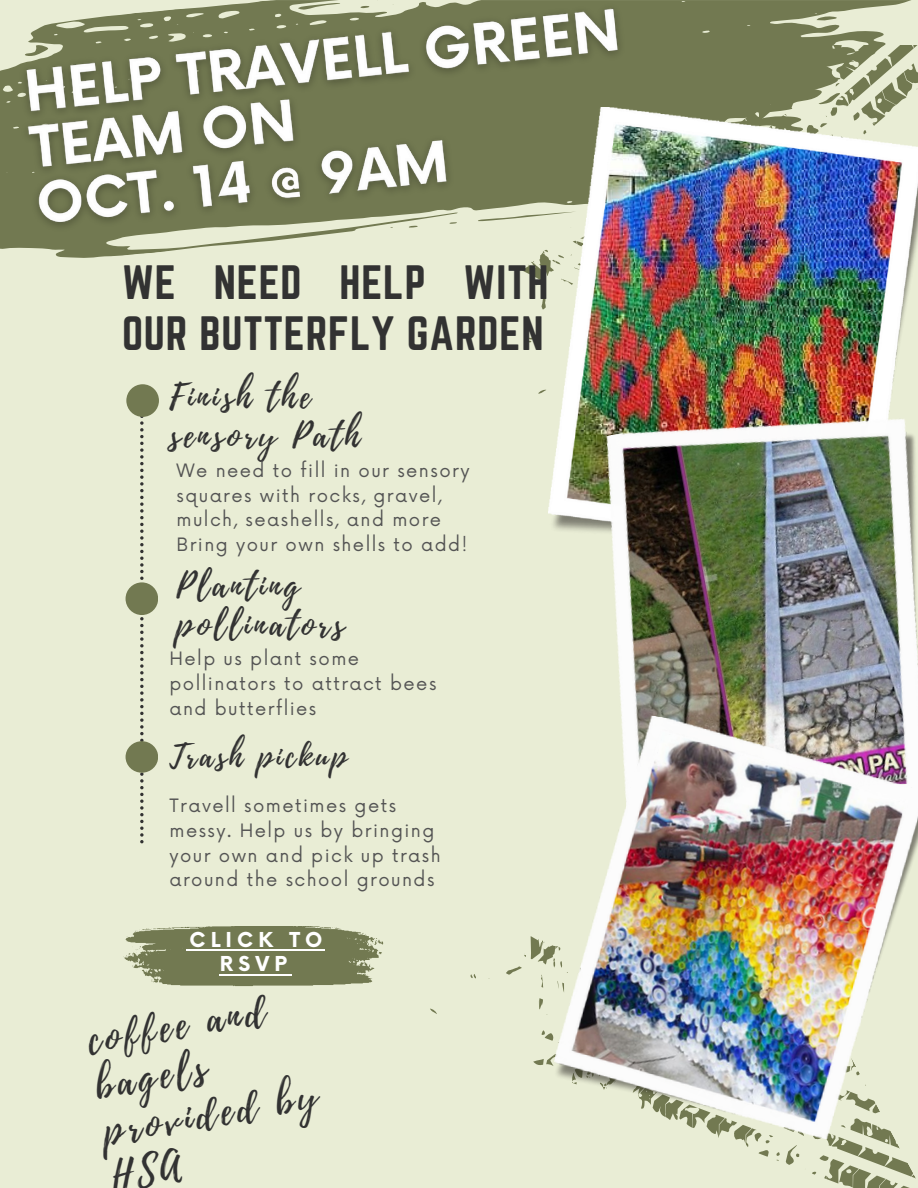
<style>
.page{position:relative;width:918px;height:1188px;background:#e9edd5}
.page>*{position:absolute;margin:0;border:0;box-sizing:border-box;transform-origin:0 0}
.t1{font:42.15px/50.7px "Norwester";letter-spacing:.02em;color:#323232}
.t2{font:40.05px/46px "Playlist Script";color:#323232}
.t3{font:34.05px/39.3px "Playlist Script";letter-spacing:.1em;color:#323232}
.t4{font:31.05px "Playlist Script";letter-spacing:.1em;color:#323232}
.t5{font:700 20.1px/23.7px "Now";letter-spacing:.255em;color:#fff;text-align:center}
.t6{font:18px/24.8px "Now";letter-spacing:.08em;color:#545454}
</style>
<div class="page">
<svg style="left:140px;top:417px;width:4px;height:426px"></svg>
<svg style="left:430px;top:936px;width:486px;height:252px"></svg>
<svg style="left:645px;top:0;width:266px;height:45px;fill:#727951"></svg>
<svg style="left:816px;top:16px;width:21px;height:4px"></svg>
<svg style="left:0;top:36px;width:839px;height:222px"></svg>
<svg style="left:522px;top:45px;width:396px;height:349px;fill:#727951"></svg>
<img style="left:549px;top:108px;width:369px;height:422px">
<img style="left:560px;top:381px;width:358px;height:328px">
<img style="left:549px;top:709px;width:369px;height:439px">
<svg style="left:126px;top:384px;width:33px;height:33px"></svg>
<svg style="left:123px;top:926px;width:260px;height:60px;background:#878d69"></svg>
<hr style="left:187px;top:949px;width:138px;height:1px;background:#fff">
<hr style="left:220px;top:974px;width:72px;height:1px;background:#fff">
<img style="left:6px;top:0;width:639px;height:243px">
<svg style="left:126px;top:582px;width:32px;height:33px"></svg>
<svg style="left:126px;top:741px;width:32px;height:32px"></svg>
<p class="t1" style="left:122px;top:257px;width:428px">WE NEED HELP WITH<br>OUR BUTTERFLY GARDEN</p>
<p class="t3" style="left:169px;top:378px;width:192px">Finish the sensory Path</p>
<p class="t6" style="left:176px;top:459px;width:295px">We need to fill in our sensory squares with rocks, gravel, mulch, seashells, and more<br>Bring your own shells to add!</p>
<p class="t3" style="left:176px;top:567px;width:169px">Planting pollinators</p>
<p class="t6" style="left:169px;top:647px;width:268px">Help us plant some pollinators to attract bees and butterflies</p>
<p class="t4" style="left:169px;top:734px;width:179px">Trash pickup</p>
<p class="t6" style="left:169px;top:794px;width:273px">Travell sometimes gets messy. Help us by bringing your own and pick up trash around the school grounds</p>
<p class="t5" style="left:189px;top:930px;width:135px">CLICK TO<br>RSVP</p>
<p class="t2" style="left:84px;top:1020px;width:181px;rotate:-10deg">coffee and</p>
<p class="t2" style="left:92px;top:1065px;width:218px;rotate:-10deg">bagels provided by<br>HSA</p>
</div>
